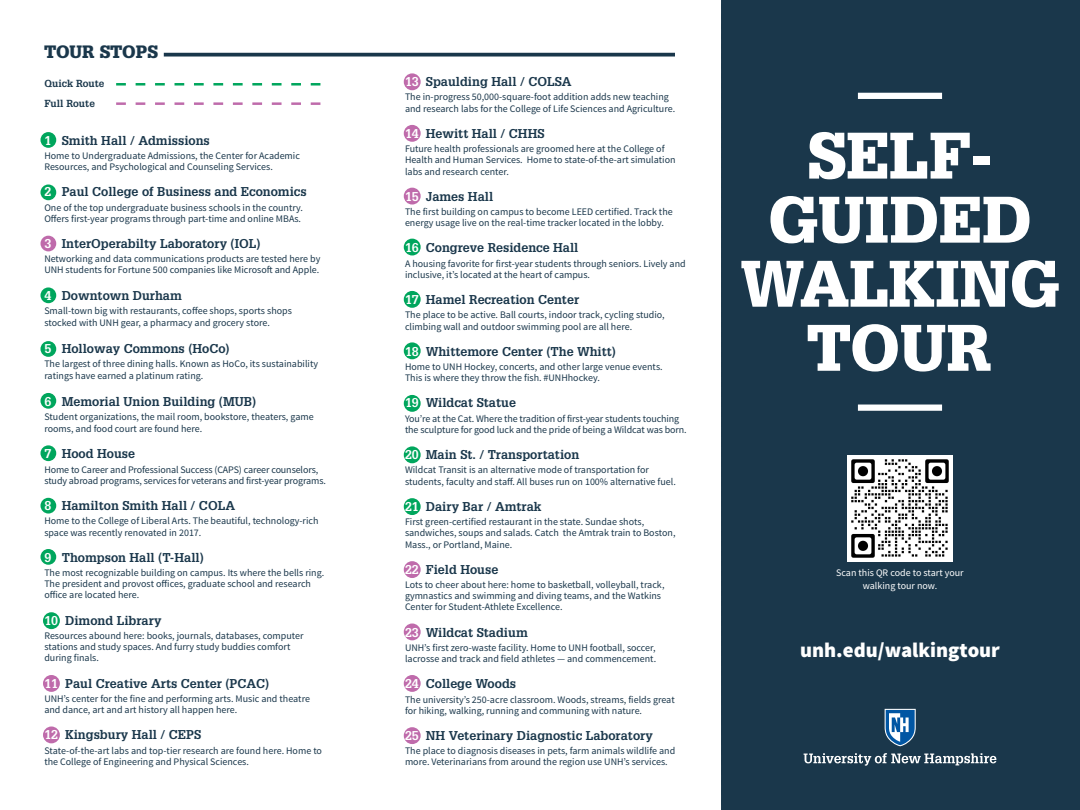
<style>
.page{position:relative;width:1080px;height:810px;background:#fff}
.page>*{position:absolute;margin:0;border:0;box-sizing:border-box;transform-origin:0 0}
.t1{font:900 64px/64px "Glypha LT Std";color:#fff;text-align:center}
.t2{font:900 20.75px "Source Sans Pro";color:#fff}
.t3{font:900 17.5px "Glypha LT Std";color:#1a374b}
.t4{font:700 12.5px "Glypha LT Std";color:#1a374b}
.t5{font:10px/11.2px "Source Sans Pro";color:#1a374b}
.t6{font:10px/12.5px "Source Sans Pro";color:#fff;text-align:center}
.t7{font:700 10px/20px "Glypha LT Std";color:#1a374b}
.s1{color:#fff}
</style>
<div class="page">
<div style="left:721px;top:0;width:359px;height:810px;background:#1a374b"></div>
<div style="left:404px;top:73px;width:17px;height:17px;background:#bf6bab;border-radius:50%"></div>
<div style="left:404px;top:239px;width:17px;height:16px;background:#00a65d;border-radius:50%"></div>
<div style="left:404px;top:395px;width:17px;height:17px;background:#00a65d;border-radius:50%"></div>
<div style="left:404px;top:561px;width:17px;height:17px;background:#bf6bab;border-radius:50%"></div>
<div style="left:404px;top:125px;width:17px;height:17px;background:#bf6bab;border-radius:50%"></div>
<div style="left:404px;top:291px;width:17px;height:17px;background:#00a65d;border-radius:50%"></div>
<div style="left:404px;top:446px;width:17px;height:17px;background:#00a65d;border-radius:50%"></div>
<div style="left:404px;top:624px;width:17px;height:16px;background:#bf6bab;border-radius:50%"></div>
<div style="left:404px;top:188px;width:17px;height:17px;background:#bf6bab;border-radius:50%"></div>
<div style="left:404px;top:342px;width:17px;height:17px;background:#00a65d;border-radius:50%"></div>
<div style="left:404px;top:498px;width:17px;height:17px;background:#00a65d;border-radius:50%"></div>
<div style="left:404px;top:675px;width:17px;height:17px;background:#bf6bab;border-radius:50%"></div>
<div style="left:404px;top:727px;width:17px;height:17px;background:#bf6bab;border-radius:50%"></div>
<div style="left:41px;top:132px;width:15px;height:16px;background:#00a65d;border-radius:50%"></div>
<div style="left:41px;top:185px;width:15px;height:15px;background:#00a65d;border-radius:50%"></div>
<div style="left:41px;top:549px;width:15px;height:16px;background:#00a65d;border-radius:50%"></div>
<div style="left:43px;top:612px;width:17px;height:17px;background:#00a65d;border-radius:50%"></div>
<div style="left:43px;top:675px;width:17px;height:17px;background:#bf6bab;border-radius:50%"></div>
<div style="left:43px;top:727px;width:17px;height:16px;background:#bf6bab;border-radius:50%"></div>
<div style="left:41px;top:498px;width:15px;height:16px;background:#00a65d;border-radius:50%"></div>
<div style="left:41px;top:445px;width:15px;height:16px;background:#00a65d;border-radius:50%"></div>
<div style="left:41px;top:393px;width:15px;height:16px;background:#00a65d;border-radius:50%"></div>
<div style="left:41px;top:341px;width:15px;height:16px;background:#00a65d;border-radius:50%"></div>
<div style="left:41px;top:287px;width:15px;height:16px;background:#00a65d;border-radius:50%"></div>
<div style="left:41px;top:236px;width:15px;height:15px;background:#bf6bab;border-radius:50%"></div>
<svg style="left:804px;top:753px;width:192px;height:13px"></svg>
<svg style="left:885px;top:709px;width:31px;height:37px"></svg>
<img style="left:847px;top:456px;width:106px;height:105px">
<div style="left:858px;top:93px;width:84px;height:6px;background:#fff"></div>
<div style="left:858px;top:405px;width:84px;height:6px;background:#fff"></div>
<svg style="left:164px;top:53px;width:511px;height:4px;background:#354f60"></svg>
<svg style="left:116px;top:102px;width:204px;height:3px"></svg>
<svg style="left:116px;top:83px;width:204px;height:3px"></svg>
<h3 class="t3" style="left:44px;top:41px;width:115px">TOUR STOPS</h3>
<p class="t7" style="left:44px;top:73px;width:62px">Quick Route<br>Full Route</p>
<p class="t4" style="left:44px;top:132px;width:167px"><span class="s1">1</span> Smith Hall / Admissions</p>
<p class="t5" style="left:44px;top:150px;width:257px">Home to Undergraduate Admissions, the Center for Academic<br>Resources, and Psychological and Counseling Services.</p>
<p class="t4" style="left:44px;top:184px;width:264px"><span class="s1">2</span> Paul College of Business and Economics</p>
<p class="t5" style="left:44px;top:202px;width:260px">One of the top undergraduate business schools in the country.<br>Offers first-year programs through part-time and online MBAs.</p>
<p class="t4" style="left:44px;top:236px;width:218px"><span class="s1">3</span> InterOperabilty Laboratory (IOL)</p>
<p class="t5" style="left:44px;top:253px;width:278px">Networking and data communications products are tested here by<br>UNH students for Fortune 500 companies like Microsoft and Apple.</p>
<p class="t4" style="left:44px;top:287px;width:139px"><span class="s1">4</span> Downtown Durham</p>
<p class="t5" style="left:44px;top:304px;width:249px;line-height:12.5px">Small-town big with restaurants, coffee shops, sports shops stocked with UNH gear, a pharmacy and grocery store.</p>
<p class="t4" style="left:44px;top:340px;width:187px"><span class="s1">5</span> Holloway Commons (HoCo)</p>
<p class="t5" style="left:44px;top:357px;width:275px;line-height:12.5px">The largest of three dining halls. Known as HoCo, its sustainability ratings have earned a platinum rating.</p>
<p class="t4" style="left:44px;top:393px;width:214px"><span class="s1">6</span> Memorial Union Building (MUB)</p>
<p class="t5" style="left:44px;top:410px;width:271px;line-height:12.5px">Student organizations, the mail room, bookstore, theaters, game rooms, and food court are found here.</p>
<p class="t4" style="left:44px;top:446px;width:92px"><span class="s1">7</span> Hood House</p>
<p class="t5" style="left:44px;top:464px;width:283px">Home to Career and Professional Success (CAPS) career counselors, study abroad programs, services for veterans and first-year programs.</p>
<p class="t4" style="left:44px;top:498px;width:192px"><span class="s1">8</span> Hamilton Smith Hall / COLA</p>
<p class="t5" style="left:44px;top:516px;width:276px">Home to the College of Liberal Arts. The beautiful, technology-rich space was recently renovated in 2017.</p>
<p class="t4" style="left:44px;top:550px;width:161px"><span class="s1">9</span> Thompson Hall (T-Hall)</p>
<p class="t5" style="left:44px;top:567px;width:281px">The most recognizable building on campus. Its where the bells ring.<br>The president and provost offices, graduate school and research office are located here.</p>
<p class="t4" style="left:44px;top:613px;width:119px"><span class="s1">10</span> Dimond Library</p>
<p class="t5" style="left:44px;top:630px;width:261px">Resources abound here: books, journals, databases, computer stations and study spaces. And furry study buddies comfort during finals.</p>
<p class="t4" style="left:44px;top:675px;width:226px"><span class="s1">11</span> Paul Creative Arts Center (PCAC)</p>
<p class="t5" style="left:44px;top:693px;width:267px">UNH’s center for the fine and performing arts. Music and theatre and dance, art and art history all happen here.</p>
<p class="t4" style="left:44px;top:727px;width:158px"><span class="s1">12</span> Kingsbury Hall / CEPS</p>
<p class="t5" style="left:44px;top:745px;width:279px">State-of-the-art labs and top-tier research are found here. Home to the College of Engineering and Physical Sciences.</p>
<p class="t4" style="left:405px;top:74px;width:168px"><span class="s1">13</span> Spaulding Hall / COLSA</p>
<p class="t5" style="left:405px;top:92px;width:272px">The in-progress 50,000-square-foot addition adds new teaching and research labs for the College of Life Sciences and Agriculture.</p>
<p class="t4" style="left:405px;top:126px;width:141px"><span class="s1">14</span> Hewitt Hall / CHHS</p>
<p class="t5" style="left:405px;top:143px;width:272px">Future health professionals are groomed here at the College of<br>Health and Human Services. Home to state-of-the-art simulation labs and research center.</p>
<p class="t4" style="left:405px;top:189px;width:90px"><span class="s1">15</span> James Hall</p>
<p class="t5" style="left:405px;top:206px;width:269px">The first building on campus to become LEED certified. Track the energy usage live on the real-time tracker located in the lobby.</p>
<p class="t4" style="left:405px;top:240px;width:175px"><span class="s1">16</span> Congreve Residence Hall</p>
<p class="t5" style="left:405px;top:258px;width:282px">A housing favorite for first-year students through seniors. Lively and inclusive, it’s located at the heart of campus.</p>
<p class="t4" style="left:405px;top:292px;width:176px"><span class="s1">17</span> Hamel Recreation Center</p>
<p class="t5" style="left:405px;top:310px;width:261px">The place to be active. Ball courts, indoor track, cycling studio, climbing wall and outdoor swimming pool are all here.</p>
<p class="t4" style="left:405px;top:344px;width:213px"><span class="s1">18</span> Whittemore Center (The Whitt)</p>
<p class="t5" style="left:405px;top:361px;width:259px">Home to UNH Hockey, concerts, and other large venue events.<br>This is where they throw the fish. #UNHhockey.</p>
<p class="t4" style="left:405px;top:395px;width:113px"><span class="s1">19</span> Wildcat Statue</p>
<p class="t5" style="left:405px;top:413px;width:283px">You’re at the Cat. Where the tradition of first-year students touching the sculpture for good luck and the pride of being a Wildcat was born.</p>
<p class="t4" style="left:405px;top:447px;width:176px"><span class="s1">20</span> Main St. / Transportation</p>
<p class="t5" style="left:405px;top:465px;width:272px">Wildcat Transit is an alternative mode of transportation for students, faculty and staff. All buses run on 100% alternative fuel.</p>
<p class="t4" style="left:405px;top:499px;width:138px"><span class="s1">21</span> Dairy Bar / Amtrak</p>
<p class="t5" style="left:405px;top:516px;width:272px">First green-certified restaurant in the state. Sundae shots, sandwiches, soups and salads. Catch the Amtrak train to Boston,<br>Mass., or Portland, Maine.</p>
<p class="t4" style="left:405px;top:562px;width:95px"><span class="s1">22</span> Field House</p>
<p class="t5" style="left:405px;top:579px;width:261px">Lots to cheer about here: home to basketball, volleyball, track, gymnastics and swimming and diving teams, and the Watkins<br>Center for Student-Athlete Excellence.</p>
<p class="t4" style="left:405px;top:624px;width:124px"><span class="s1">23</span> Wildcat Stadium</p>
<p class="t5" style="left:405px;top:642px;width:253px">UNH’s first zero-waste facility. Home to UNH football, soccer, lacrosse and track and field athletes — and commencement.</p>
<p class="t4" style="left:405px;top:676px;width:113px"><span class="s1">24</span> College Woods</p>
<p class="t5" style="left:405px;top:694px;width:271px">The university’s 250-acre classroom. Woods, streams, fields great for hiking, walking, running and communing with nature.</p>
<p class="t4" style="left:405px;top:728px;width:249px"><span class="s1">25</span> NH Veterinary Diagnostic Laboratory</p>
<p class="t5" style="left:405px;top:745px;width:272px">The place to diagnosis diseases in pets, farm animals wildlife and more. Veterinarians from around the region use UNH’s services.</p>
<h1 class="t1" style="left:740px;top:124px;width:321px">SELF-<br>GUIDED<br>WALKING<br>TOUR</h1>
<p class="t6" style="left:836px;top:567px;width:129px">Scan this QR code to start your walking tour now.</p>
<h2 class="t2" style="left:800px;top:637px;width:201px">unh.edu/walkingtour</h2>
</div>
